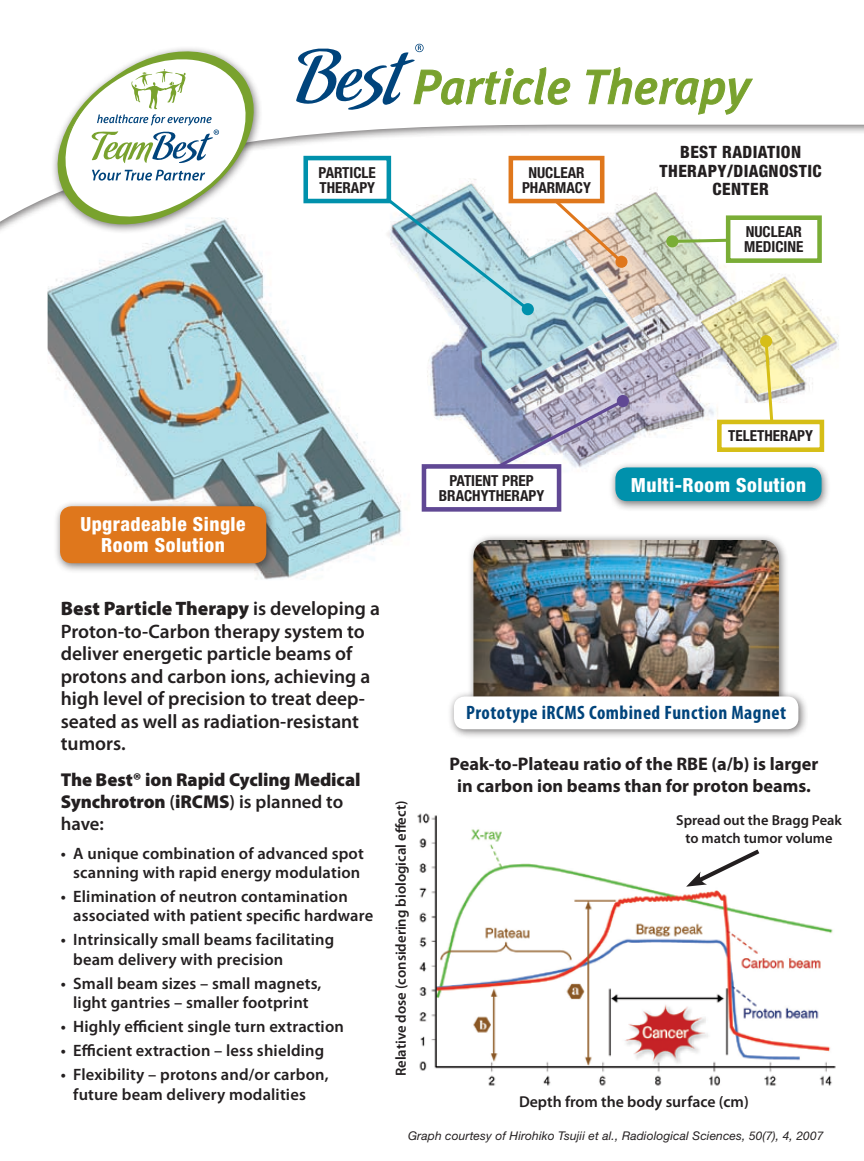
<style>
.page{position:relative;width:864px;height:1161px;background:#fff}
.page>*{position:absolute;margin:0;border:0;box-sizing:border-box;transform-origin:0 0}
.t1{font:600 19.5px/22.5px "Myriad Pro";color:#231f20}
.t2{font:800 condensed 19.5px/21px "Helvetica Neue";letter-spacing:.025em;color:#fff;text-align:center}
.t3{font:700 condensed 19.5px "Myriad Pro";letter-spacing:.025em;color:#00447c}
.t4{font:900 18.6px/22.4px "Myriad Pro";letter-spacing:-.005em;color:#231f20}
.t5{font:700 18.15px/21.9px "Myriad Pro";color:#231f20;text-align:center}
.t6{font:800 condensed 16.95px/18.1px "Helvetica Neue";letter-spacing:.025em;color:#231f20;text-align:center}
.t7{font:600 16.5px/19.5px "Myriad Pro";letter-spacing:.01em;color:#231f20}
.t8{font:600 15.75px "Myriad Pro";color:#231f20}
.t9{font:700 condensed 15.15px/15.1px "Helvetica Neue";color:#231f20;text-align:center}
.t10{font:600 14.7px "Myriad Pro";color:#231f20}
.t11{font:600 14.4px/17.4px "Myriad Pro";color:#231f20;text-align:center}
.t12{font:italic 12px "Helvetica Neue";letter-spacing:.01em;color:#231f20}
.s1{font-weight:900}
.s2{font-weight:600}
</style>
<div class="page">
<div style="left:467px;top:534px;width:322px;height:196px;background:#231f20;opacity:.6"></div>
<img style="left:473px;top:540px;width:306px;height:150px">
<div style="left:448px;top:690px;width:360px;height:49px;background:#231f20;opacity:.6"></div>
<div style="left:454px;top:696px;width:344px;height:33px;background:#fff;border-radius:11px"></div>
<img style="left:417px;top:813px;width:419px;height:273px">
<svg style="left:686px;top:846px;width:78px;height:41px"></svg>
<svg style="left:47px;top:248px;width:356px;height:332px"></svg>
<div style="left:53px;top:500px;width:223px;height:74px;background:#231f20;opacity:.6"></div>
<div style="left:60px;top:506px;width:206px;height:57px;background:#df771c;border-radius:11px"></div>
<img style="left:301px;top:248px;width:535px;height:266px">
<div style="left:609px;top:462px;width:222px;height:50px;background:#231f20;opacity:.6"></div>
<div style="left:615px;top:467px;width:207px;height:34px;background:#0091ac;border-radius:11px"></div>
<div style="left:0;top:0;width:864px;height:248px;background:#231f20;opacity:.6"></div>
<svg style="left:0;top:0;width:864px;height:239px"></svg>
<div style="left:50px;top:46px;width:213px;height:189px;background:#231f20;opacity:.6"></div>
<svg style="left:41px;top:47px;width:229px;height:181px"></svg>
<svg style="left:296px;top:44px;width:274px;height:66px"></svg>
<svg style="left:586px;top:67px;width:167px;height:48px"></svg>
<p class="t9" style="left:319px;top:164px;width:59px;text-align:left">PARTICLE<br>THERAPY</p>
<p class="t9" style="left:522px;top:164px;width:70px">NUCLEAR<br>PHARMACY</p>
<p class="t6" style="left:660px;top:143px;width:164px">BEST RADIATION<br>THERAPY/DIAGNOSTIC<br>CENTER</p>
<p class="t9" style="left:744px;top:224px;width:61px;text-align:left">NUCLEAR<br>MEDICINE</p>
<p class="t2" style="left:80px;top:513px;width:167px">Upgradeable Single<br>Room Solution</p>
<p class="t9" style="left:728px;top:428px;width:86px">TELETHERAPY</p>
<p class="t9" style="left:439px;top:473px;width:107px">PATIENT PREP<br>BRACHYTHERAPY</p>
<p class="t2" style="left:631px;top:474px;width:177px">Multi-Room Solution</p>
<p class="t1" style="left:61px;top:597px;width:321px"><span class="s1">Best Particle Therapy</span> is developing a Proton-to-Carbon therapy system to deliver energetic particle beams of protons and carbon ions, achieving a high level of precision to treat deep&shy;seated as well as radiation-resistant tumors.</p>
<p class="t4" style="left:61px;top:768px;width:301px">The Best® ion Rapid Cycling Medical<br>Synchrotron <span class="s2">(</span>iRCMS<span class="s2">) is planned to have:</span></p>
<p class="t7" style="left:61px;top:843px;width:305px;text-align:center">• A unique combination of advanced spot scanning with rapid energy modulation</p>
<p class="t7" style="left:73px;top:886px;width:302px;text-indent:-12px">• Elimination of neutron contamination associated with patient specific hardware</p>
<p class="t7" style="left:73px;top:930px;width:262px;text-indent:-12px">• Intrinsically small beams facilitating beam delivery with precision</p>
<p class="t7" style="left:61px;top:973px;width:262px;text-align:center">• Small beam sizes – small magnets, light gantries – smaller footprint</p>
<p class="t7" style="left:61px;top:1017px;width:285px">• Highly efficient single turn extraction</p>
<p class="t7" style="left:61px;top:1040px;width:265px">• Efficient extraction – less shielding</p>
<p class="t7" style="left:73px;top:1064px;width:257px;text-indent:-12px">• Flexibility – protons and/or carbon, future beam delivery modalities</p>
<p class="t10" style="left:392px;top:1076px;width:277px;rotate:-90deg">Relative dose (considering biological effect)</p>
<p class="t3" style="left:466px;top:701px;width:322px">Prototype iRCMS Combined Function Magnet</p>
<p class="t5" style="left:450px;top:752px;width:370px">Peak-to-Plateau ratio of the RBE (a/b) is larger in carbon ion beams than for proton beams.</p>
<p class="t11" style="left:676px;top:811px;width:167px">Spread out the Bragg Peak to match tumor volume</p>
<p class="t8" style="left:519px;top:1092px;width:231px">Depth from the body surface (cm)</p>
<p class="t12" style="left:408px;top:1128px;width:417px">Graph courtesy of Hirohiko Tsujii et al., Radiological Sciences, 50(7), 4, 2007</p>
</div>
